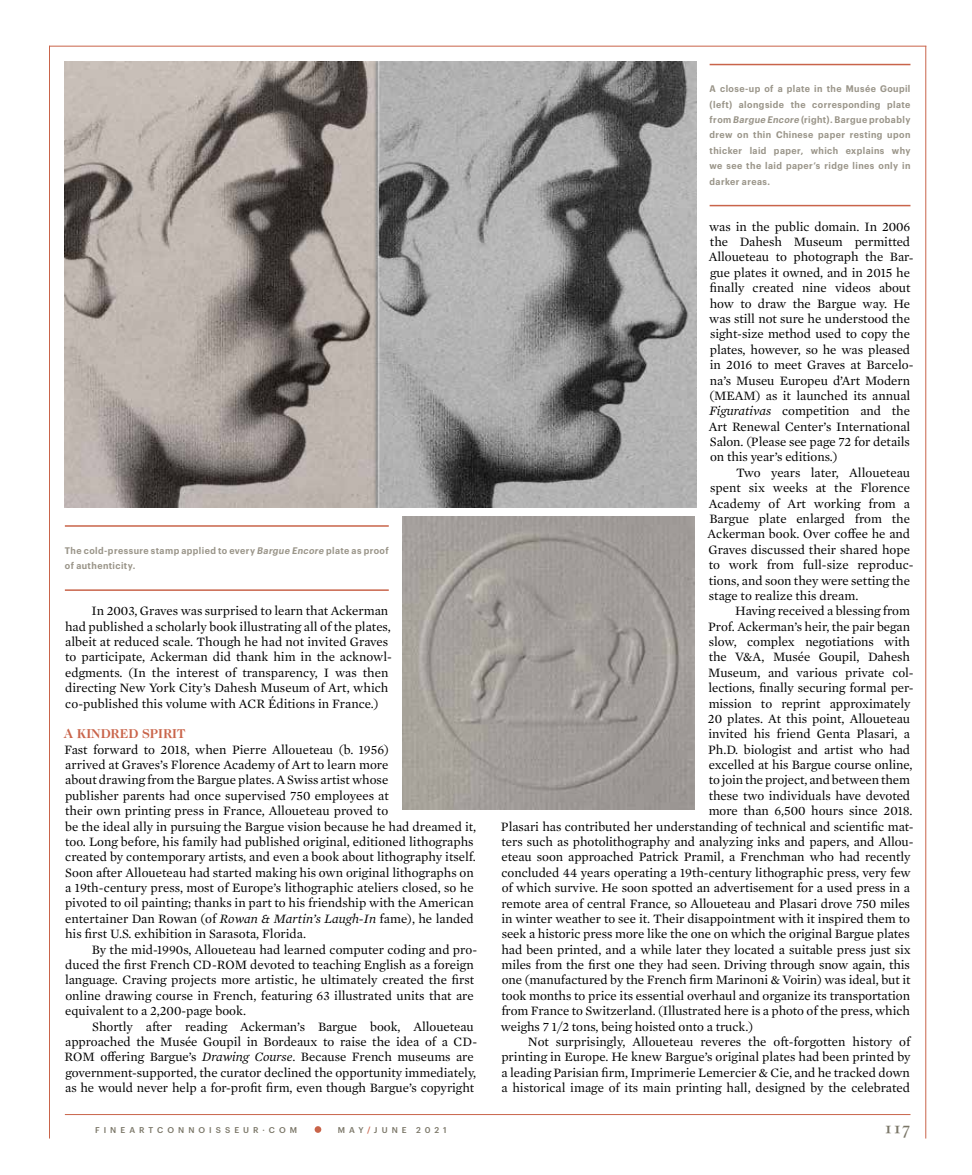
<style>
.page{position:relative;width:972px;height:1175px;background:#fff}
.page>*{position:absolute;margin:0;border:0;box-sizing:border-box;transform-origin:0 0}
.t1{font:700 16.5px "Caslon Classico";color:#7a7667}
.t2{font:13.05px/15.5px "Mercury Text G1";letter-spacing:-.005em;color:#000}
.t3{font:700 13.05px "Caslon Two Twenty Four LT";color:#c9644a}
.t4{font:600 9.3px/15.3px "Graphik Narrow";letter-spacing:.045em;color:#9a9589;text-align:justify}
.t5{font:500 8.25px "Graphik";letter-spacing:.49em;color:#7a7667}
.s1{font-style:italic}
.s2{color:#c9644a}
</style>
<div class="page">
<hr style="left:65px;top:1114px;width:845px;height:1px;background:#c9644a">
<hr style="left:50px;top:46px;width:876px;height:1px;background:#c9644a">
<hr style="left:49px;top:46px;width:1px;height:1092px;background:#c9644a">
<hr style="left:925px;top:46px;width:1px;height:1092px;background:#c9644a">
<svg style="left:315px;top:1126px;width:6px;height:6px"></svg>
<img style="left:65px;top:62px;width:631px;height:446px">
<img style="left:402px;top:517px;width:293px;height:292px">
<hr style="left:710px;top:64px;width:200px;height:1px;background:#c9644a">
<hr style="left:710px;top:205px;width:200px;height:1px;background:#c9644a">
<hr style="left:65px;top:525px;width:324px;height:2px;background:#c9644a">
<hr style="left:65px;top:589px;width:324px;height:2px;background:#c9644a">
<p class="t4" style="left:65px;top:542px;width:325px">The cold-pressure stamp applied to every <span class="s1">Bargue Encore</span> plate as proof of authenticity.</p>
<p class="t2" style="left:65px;top:602px;width:328px;text-indent:26px">In 2003, Graves was surprised to learn that Ackerman had published a scholarly book illustrating all of the plates, albeit at reduced scale. Though he had not invited Graves to participate, Ackerman did thank him in the acknowl&shy;edgments. (In the interest of transparency, I was then directing New York City’s Dahesh Museum of Art, which co-published this volume with ACR Éditions in France.)</p>
<p class="t3" style="left:64px;top:726px;width:123px">A KINDRED SPIRIT</p>
<p class="t2" style="left:65px;top:741px;width:413px">Fast forward to 2018, when Pierre Alloueteau (b. 1956)<br>arrived at Graves’s Florence Academy of Art to learn more<br>about drawing from the Bargue plates. A Swiss artist whose<br>publisher parents had once supervised 750 employees at<br>their own printing press in France, Alloueteau proved to<br>be the ideal ally in pursuing the Bargue vision because he had dreamed it, too. Long before, his family had published original, editioned lithographs created by contemporary artists, and even a book about lithography itself.<br>Soon after Alloueteau had started making his own original lithographs on a 19th-century press, most of Europe’s lithographic ateliers closed, so he pivoted to oil painting; thanks in part to his friendship with the American entertainer Dan Rowan (of <span class="s1">Rowan &amp; Martin’s Laugh-In</span> fame), he landed his first U.S. exhibition in Sarasota, Florida.</p>
<p class="t2" style="left:65px;top:940px;width:414px;text-indent:27px">By the mid-1990s, Alloueteau had learned computer coding and pro&shy;duced the first French CD-ROM devoted to teaching English as a foreign language. Craving projects more artistic, he ultimately created the first online drawing course in French, featuring 63 illustrated units that are equivalent to a 2,200-page book.</p>
<p class="t2" style="left:65px;top:1017px;width:414px;text-indent:28px">Shortly after reading Ackerman’s Bargue book, Alloueteau approached the Musée Goupil in Bordeaux to raise the idea of a CD-ROM offering Bargue’s <span class="s1">Drawing Course</span>. Because French museums are government-supported, the curator declined the opportunity immediately, as he would never help a for-profit firm, even though Bargue’s copyright</p>
<p class="t4" style="left:710px;top:81px;width:202px">A close-up of a plate in the Musée Goupil (left) alongside the corresponding plate from <span class="s1">Bargue Encore</span> (right). Bargue probably drew on thin Chinese paper resting upon thicker laid paper, which explains why we see the laid paper’s ridge lines only in darker areas.</p>
<p class="t2" style="left:709px;top:218px;width:206px">was in the public domain. In 2006 the Dahesh Museum permitted<br>Alloueteau to photograph the Bar&shy;gue plates it owned, and in 2015 he finally created nine videos about how to draw the Bargue way. He was still not sure he understood the sight-size method used to copy the plates, however, so he was pleased in 2016 to meet Graves at Barcelo&shy;na’s Museu Europeu d’Art Modern (MEAM) as it launched its annual<br><span class="s1">Figurativas</span> competition and the<br>Art Renewal Center’s International<br>Salon. (Please see page 72 for details on this year’s editions.)</p>
<p class="t2" style="left:708px;top:464px;width:208px;text-indent:29px">Two years later, Alloueteau spent six weeks at the Florence<br>Academy of Art working from a<br>Bargue plate enlarged from the<br>Ackerman book. Over coffee he and<br>Graves discussed their shared hope to work from full-size reproduc&shy;tions, and soon they were setting the stage to realize this dream.</p>
<p class="t2" style="left:735px;top:602px;width:176px">Having received a blessing from</p>
<p class="t2" style="left:708px;top:618px;width:203px">Prof. Ackerman’s heir, the pair began</p>
<p class="t2" style="left:709px;top:633px;width:203px">slow, complex negotiations with</p>
<p class="t2" style="left:709px;top:648px;width:203px">the V&amp;A, Musée Goupil, Dahesh</p>
<p class="t2" style="left:708px;top:664px;width:207px">Museum, and various private col-</p>
<p class="t2" style="left:709px;top:679px;width:207px">lections, finally securing formal per-</p>
<p class="t2" style="left:709px;top:695px;width:203px">mission to reprint approximately</p>
<p class="t2" style="left:708px;top:710px;width:204px">20 plates. At this point, Alloueteau</p>
<p class="t2" style="left:709px;top:725px;width:203px">invited his friend Genta Plasari, a</p>
<p class="t2" style="left:708px;top:741px;width:204px">Ph.D. biologist and artist who had</p>
<p class="t2" style="left:709px;top:756px;width:205px">excelled at his Bargue course online,</p>
<p class="t2" style="left:709px;top:771px;width:203px">to join the project, and between them</p>
<p class="t2" style="left:709px;top:787px;width:203px">these two individuals have devoted</p>
<p class="t2" style="left:709px;top:802px;width:205px">more than 6,500 hours since 2018.</p>
<p class="t2" style="left:501px;top:818px;width:414px">Plasari has contributed her understanding of technical and scientific mat-</p>
<p class="t2" style="left:502px;top:833px;width:414px">ters such as photolithography and analyzing inks and papers, and Allou-</p>
<p class="t2" style="left:502px;top:848px;width:411px">eteau soon approached Patrick Pramil, a Frenchman who had recently</p>
<p class="t2" style="left:502px;top:864px;width:411px">concluded 44 years operating a 19th-century lithographic press, very few</p>
<p class="t2" style="left:502px;top:879px;width:410px">of which survive. He soon spotted an advertisement for a used press in a</p>
<p class="t2" style="left:501px;top:894px;width:410px">remote area of central France, so Alloueteau and Plasari drove 750 miles</p>
<p class="t2" style="left:501px;top:910px;width:410px">in winter weather to see it. Their disappointment with it inspired them to</p>
<p class="t2" style="left:502px;top:925px;width:410px">seek a historic press more like the one on which the original Bargue plates</p>
<p class="t2" style="left:501px;top:941px;width:411px">had been printed, and a while later they located a suitable press just six</p>
<p class="t2" style="left:501px;top:956px;width:410px">miles from the first one they had seen. Driving through snow again, this</p>
<p class="t2" style="left:502px;top:971px;width:410px">one (manufactured by the French firm Marinoni &amp; Voirin) was ideal, but it</p>
<p class="t2" style="left:502px;top:987px;width:410px">took months to price its essential overhaul and organize its transportation</p>
<p class="t2" style="left:501px;top:1002px;width:410px">from France to Switzerland. (Illustrated here is a photo of the press, which</p>
<p class="t2" style="left:501px;top:1017px;width:254px">weighs 7 1/2 tons, being hoisted onto a truck.)</p>
<p class="t2" style="left:528px;top:1033px;width:384px">Not surprisingly, Alloueteau reveres the oft-forgotten history of</p>
<p class="t2" style="left:501px;top:1048px;width:411px">printing in Europe. He knew Bargue’s original plates had been printed by</p>
<p class="t2" style="left:502px;top:1063px;width:410px">a leading Parisian firm, Imprimerie Lemercier &amp; Cie, and he tracked down</p>
<p class="t2" style="left:502px;top:1079px;width:410px">a historical image of its main printing hall, designed by the celebrated</p>
<p class="t5" style="left:95px;top:1124px;width:204px">FINEARTCONNOISSEUR·COM</p>
<p class="t5" style="left:338px;top:1124px;width:110px">MAY<span class="s2">/</span>JUNE 2021</p>
<p class="t1" style="left:884px;top:1117px;width:28px">117</p>
</div>
